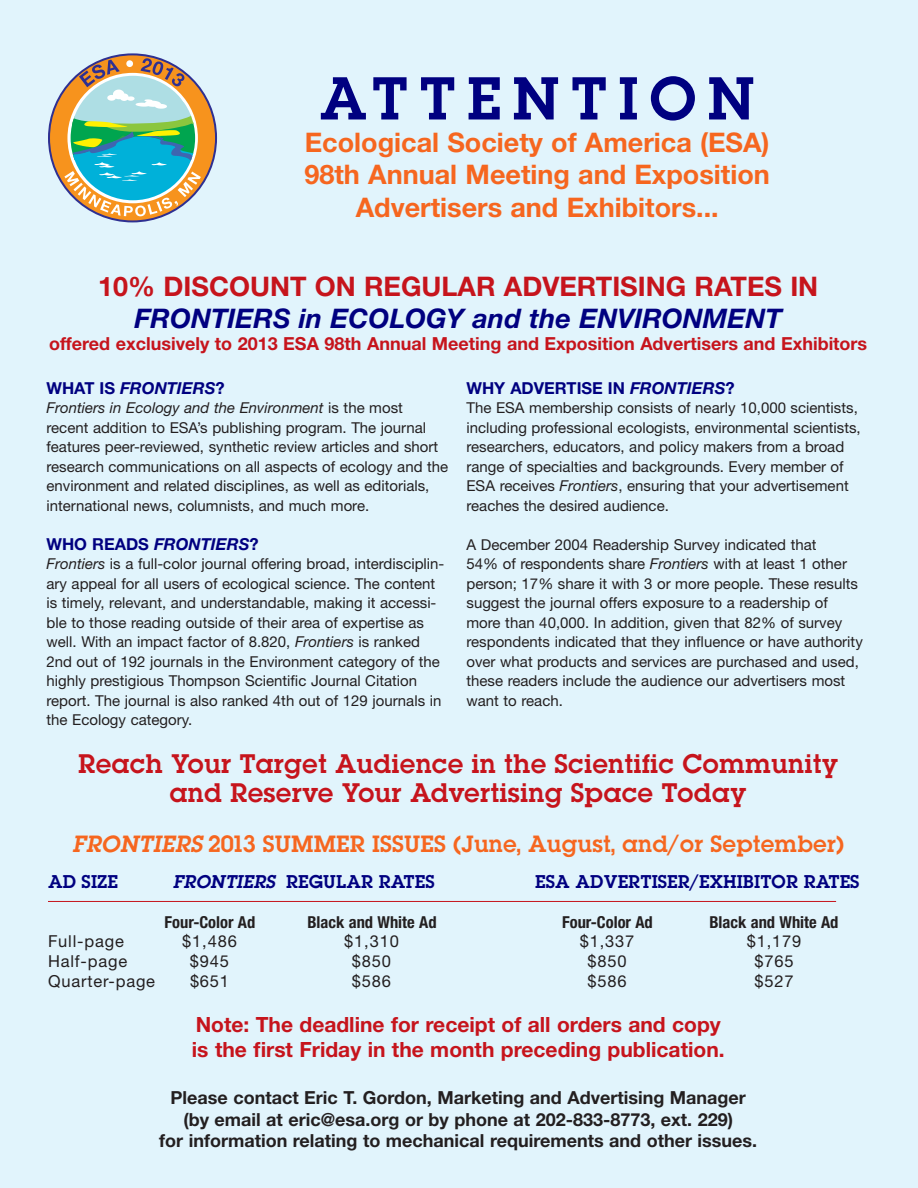
<style>
.page{position:relative;width:918px;height:1188px;background:#e1f4fc}
.page>*{position:absolute;margin:0;border:0;box-sizing:border-box;transform-origin:0 0}
.t1{font:54px "Lubalin Demi";letter-spacing:.2em;color:#000080}
.t2{font:700 27px "Helvetica Neue";color:#f6661f}
.t3{font:700 27px "Helvetica Neue";color:#c6141c}
.t4{font:italic 700 27px "Helvetica Neue";color:#000080}
.t5{font:24px "Lubalin Demi";color:#c6141c}
.t6{font:700 21px/25.2px "Helvetica Neue";color:#c6141c}
.t7{font:21px "Lubalin Demi";color:#f6661f}
.t8{font:700 18px/21.6px "Helvetica Neue";color:#231f20;text-align:center}
.t9{font:700 18px "Helvetica Neue";color:#c6141c}
.t10{font:16.5px "Helvetica Neue";letter-spacing:.05em;color:#231f20}
.t11{font:16.5px "Lubalin Demi";color:#000080}
.t12{font:700 condensed 16.5px "Helvetica Neue";color:#231f20}
.t13{font:700 16.5px "Helvetica Neue";color:#000080}
.t14{font:italic 700 16.5px "Helvetica Neue";color:#000080}
.t15{font:15px/19.5px "Helvetica Neue";color:#231f20}
.s1{font-style:normal}
.s2{font-style:italic}
</style>
<div class="page">
<hr style="left:48px;top:901px;width:788px;height:1px;background:#c6141c">
<svg style="left:49px;top:54px;width:167px;height:167px;background:#db852c"></svg>
<svg style="left:64px;top:58px;width:137px;height:158px;background:#90baa1"></svg>
<p class="t1" style="left:319px;top:60px;width:437px">ATTENTION</p>
<p class="t2" style="left:305px;top:126px;width:466px">Ecological Society of America (ESA)</p>
<p class="t2" style="left:304px;top:158px;width:467px">98th Annual Meeting and Exposition</p>
<p class="t2" style="left:356px;top:190px;width:364px">Advertisers and Exhibitors...</p>
<p class="t3" style="left:98px;top:269px;width:722px">10% DISCOUNT ON REGULAR ADVERTISING RATES IN</p>
<p class="t4" style="left:135px;top:302px;width:649px">FRONTIERS in ECOLOGY and the ENVIRONMENT</p>
<p class="t9" style="left:49px;top:332px;width:820px">offered exclusively to 2013 ESA 98th Annual Meeting and Exposition Advertisers and Exhibitors</p>
<p class="t14" style="left:46px;top:378px;width:180px"><span class="s1">WHAT IS</span> FRONTIERS<span class="s1">?</span></p>
<p class="t15" style="left:46px;top:398px;width:403px"><span class="s2">Frontiers in Ecology and the Environment</span> is the most recent addition to ESA’s publishing program. The journal features peer-reviewed, synthetic review articles and short research communications on all aspects of ecology and the environment and related disciplines, as well as editorials, international news, columnists, and much more.</p>
<p class="t13" style="left:46px;top:534px;width:214px">WHO READS <span class="s2">FRONTIERS</span>?</p>
<p class="t15" style="left:46px;top:554px;width:399px"><span class="s2">Frontiers</span> is a full-color journal offering broad, interdisciplin&shy;ary appeal for all users of ecological science. The content is timely, relevant, and understandable, making it accessi&shy;ble to those reading outside of their area of expertise as well. With an impact factor of 8.820, <span class="s2">Frontiers</span> is ranked 2nd out of 192 journals in the Environment category of the highly prestigious Thompson Scientific Journal Citation report. The journal is also ranked 4th out of 129 journals in the Ecology category.</p>
<p class="t13" style="left:466px;top:378px;width:270px">WHY ADVERTISE IN <span class="s2">FRONTIERS</span>?</p>
<p class="t15" style="left:466px;top:398px;width:396px">The ESA membership consists of nearly 10,000 scientists, including professional ecologists, environmental scientists, researchers, educators, and policy makers from a broad range of specialties and backgrounds. Every member of ESA receives <span class="s2">Frontiers</span>, ensuring that your advertisement reaches the desired audience.</p>
<p class="t15" style="left:466px;top:535px;width:398px">A December 2004 Readership Survey indicated that<br>54% of respondents share <span class="s2">Frontiers</span> with at least 1 other person; 17% share it with 3 or more people. These results suggest the journal offers exposure to a readership of more than 40,000. In addition, given that 82% of survey respondents indicated that they influence or have authority over what products and services are purchased and used, these readers include the audience our advertisers most want to reach.</p>
<p class="t5" style="left:78px;top:746px;width:762px">Reach Your Target Audience in the Scientific Community</p>
<p class="t5" style="left:170px;top:775px;width:579px">and Reserve Your Advertising Space Today</p>
<p class="t7" style="left:72px;top:829px;width:774px"><span class="s2">FRONTIERS</span> 2013 SUMMER ISSUES (June, August, and/or September)</p>
<p class="t11" style="left:48px;top:870px;width:72px">AD SIZE</p>
<p class="t11" style="left:173px;top:870px;width:263px"><span class="s2">FRONTIERS</span> REGULAR RATES</p>
<p class="t11" style="left:535px;top:870px;width:326px">ESA ADVERTISER/EXHIBITOR RATES</p>
<p class="t12" style="left:165px;top:912px;width:92px">Four-Color Ad</p>
<p class="t12" style="left:307px;top:912px;width:131px">Black and White Ad</p>
<p class="t12" style="left:562px;top:912px;width:92px">Four-Color Ad</p>
<p class="t12" style="left:709px;top:912px;width:131px">Black and White Ad</p>
<p class="t10" style="left:48px;top:932px;width:77px">Full-page</p>
<p class="t10" style="left:182px;top:932px;width:56px">$1,486</p>
<p class="t10" style="left:344px;top:932px;width:56px">$1,310</p>
<p class="t10" style="left:580px;top:932px;width:56px">$1,337</p>
<p class="t10" style="left:747px;top:932px;width:56px">$1,179</p>
<p class="t10" style="left:48px;top:952px;width:81px">Half-page</p>
<p class="t10" style="left:190px;top:952px;width:41px">$945</p>
<p class="t10" style="left:352px;top:952px;width:41px">$850</p>
<p class="t10" style="left:588px;top:952px;width:41px">$850</p>
<p class="t10" style="left:754px;top:952px;width:41px">$765</p>
<p class="t10" style="left:48px;top:971px;width:109px">Quarter-page</p>
<p class="t10" style="left:190px;top:971px;width:41px">$651</p>
<p class="t10" style="left:352px;top:971px;width:41px">$586</p>
<p class="t10" style="left:588px;top:971px;width:41px">$586</p>
<p class="t10" style="left:754px;top:971px;width:41px">$527</p>
<p class="t6" style="left:192px;top:1011px;width:534px">Note: The deadline for receipt of all orders and copy is the first Friday in the month preceding publication.</p>
<p class="t8" style="left:159px;top:1086px;width:599px">Please contact Eric T. Gordon, Marketing and Advertising Manager (by email at eric@esa.org or by phone at 202-833-8773, ext. 229)<br>for information relating to mechanical requirements and other issues.</p>
</div>
